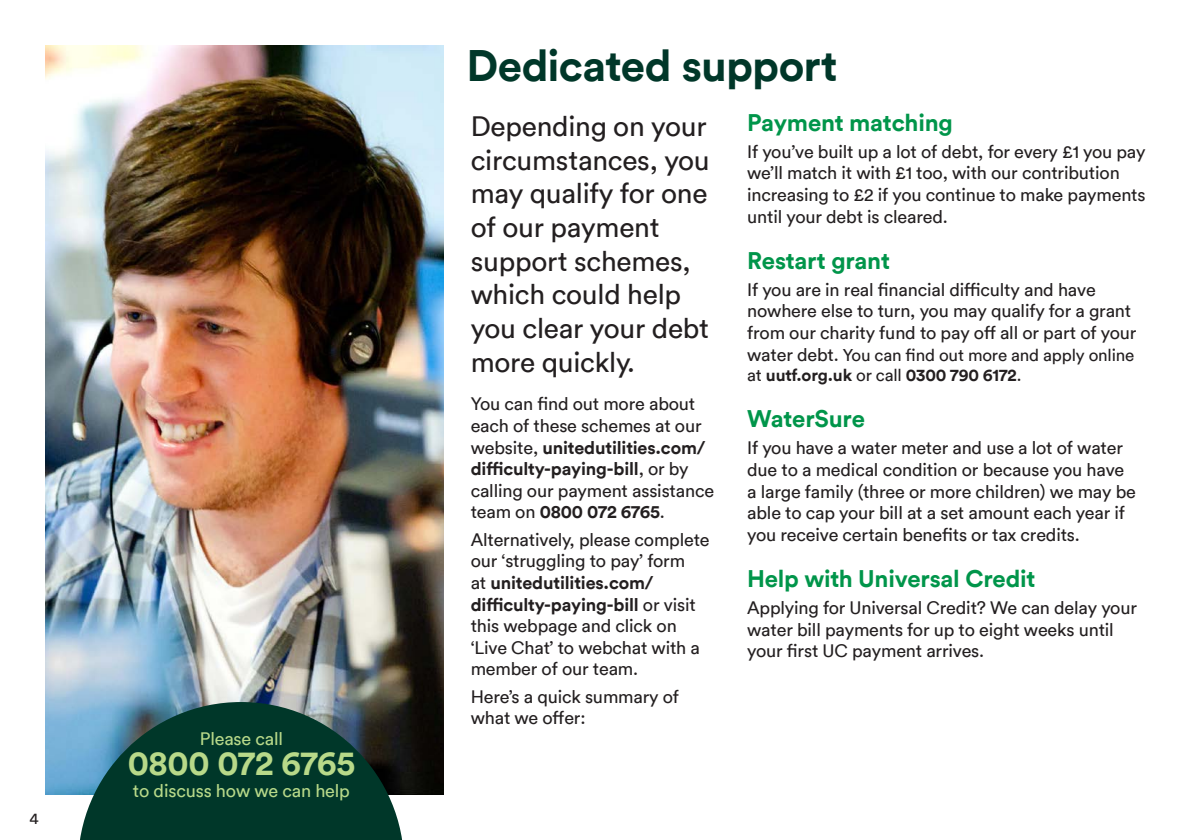
<style>
.page{position:relative;width:1191px;height:840px;background:#fff}
.page>*{position:absolute;margin:0;border:0;box-sizing:border-box;transform-origin:0 0}
.t1{font:700 44px "Circular TT";letter-spacing:-.015em;color:#003729}
.t2{font:700 34px "Circular TT";letter-spacing:-.01em;color:#b8d989}
.t3{font:28px/33.6px "Circular TT";letter-spacing:-.01em;color:#231f20}
.t4{font:700 24px "Circular TT";letter-spacing:-.01em;color:#00954a}
.t5{font:18px/21.6px "Circular TT";letter-spacing:-.01em;color:#231f20}
.t6{font:18px "Circular TT";letter-spacing:-.01em;color:#b8d989}
.t7{font:17px/20.4px "Circular TT";letter-spacing:-.01em;color:#231f20}
.t8{font:16px "Circular TT";color:#231f20}
.s1{font-weight:700}
.s2{font-size:18px}
</style>
<div class="page">
<img style="left:45px;top:45px;width:399px;height:749px">
<svg style="left:78px;top:701px;width:326px;height:138px;background:#174741"></svg>
<p class="t8" style="left:29px;top:808px;width:11px">4</p>
<p class="t6" style="left:200px;top:727px;width:85px">Please call</p>
<p class="t2" style="left:128px;top:740px;width:229px">0800 072 6765</p>
<p class="t6" style="left:133px;top:779px;width:218px">to discuss how we can help</p>
<h1 class="t1" style="left:466px;top:37px;width:372px">Dedicated support</h1>
<p class="t3" style="left:471px;top:109px;width:240px">Depending on your circumstances, you may qualify for one of our payment support schemes, which could help you clear your debt more quickly.</p>
<p class="t5" style="left:471px;top:393px;width:245px">You can find out more about each of these schemes at our website, <span class="s1">unitedutilities.com/ difficulty-paying-bill</span>, or by calling our payment assistance team on <span class="s1">0800 072 6765</span>.</p>
<p class="t5" style="left:471px;top:528px;width:240px">Alternatively, please complete our ‘struggling to pay’ form<br>at <span class="s1">unitedutilities.com/ difficulty-paying-bill</span> or visit this webpage and click on ‘Live Chat’ to webchat with a member of our team.</p>
<p class="t5" style="left:471px;top:685px;width:210px">Here’s a quick summary of what we offer:</p>
<h4 class="t4" style="left:747px;top:106px;width:207px">Payment matching</h4>
<p class="t5" style="left:747px;top:140px;width:400px">If you’ve built up a lot of debt, for every £1 you pay we’ll match it with £1 too, with our contribution increasing to £2 if you continue to make payments until your debt is cleared.</p>
<h4 class="t4" style="left:747px;top:244px;width:144px">Restart grant</h4>
<p class="t5" style="left:747px;top:278px;width:391px">If you are in real financial difficulty and have nowhere else to turn, you may qualify for a grant from our charity fund to pay off all or part of your</p>
<p class="t7" style="left:747px;top:344px;width:389px"><span class="s2">water debt.</span> You can find out more and apply online at <span class="s1">uutf.org.uk</span> or call <span class="s1">0300 790 6172</span>.</p>
<h4 class="t4" style="left:747px;top:403px;width:119px">WaterSure</h4>
<p class="t5" style="left:747px;top:436px;width:390px">If you have a water meter and use a lot of water due to a medical condition or because you have a large family (three or more children) we may be able to cap your bill at a set amount each year if you receive certain benefits or tax credits.</p>
<h4 class="t4" style="left:747px;top:562px;width:290px">Help with Universal Credit</h4>
<p class="t5" style="left:747px;top:596px;width:391px">Applying for Universal Credit? We can delay your water bill payments for up to eight weeks until your first UC payment arrives.</p>
</div>
